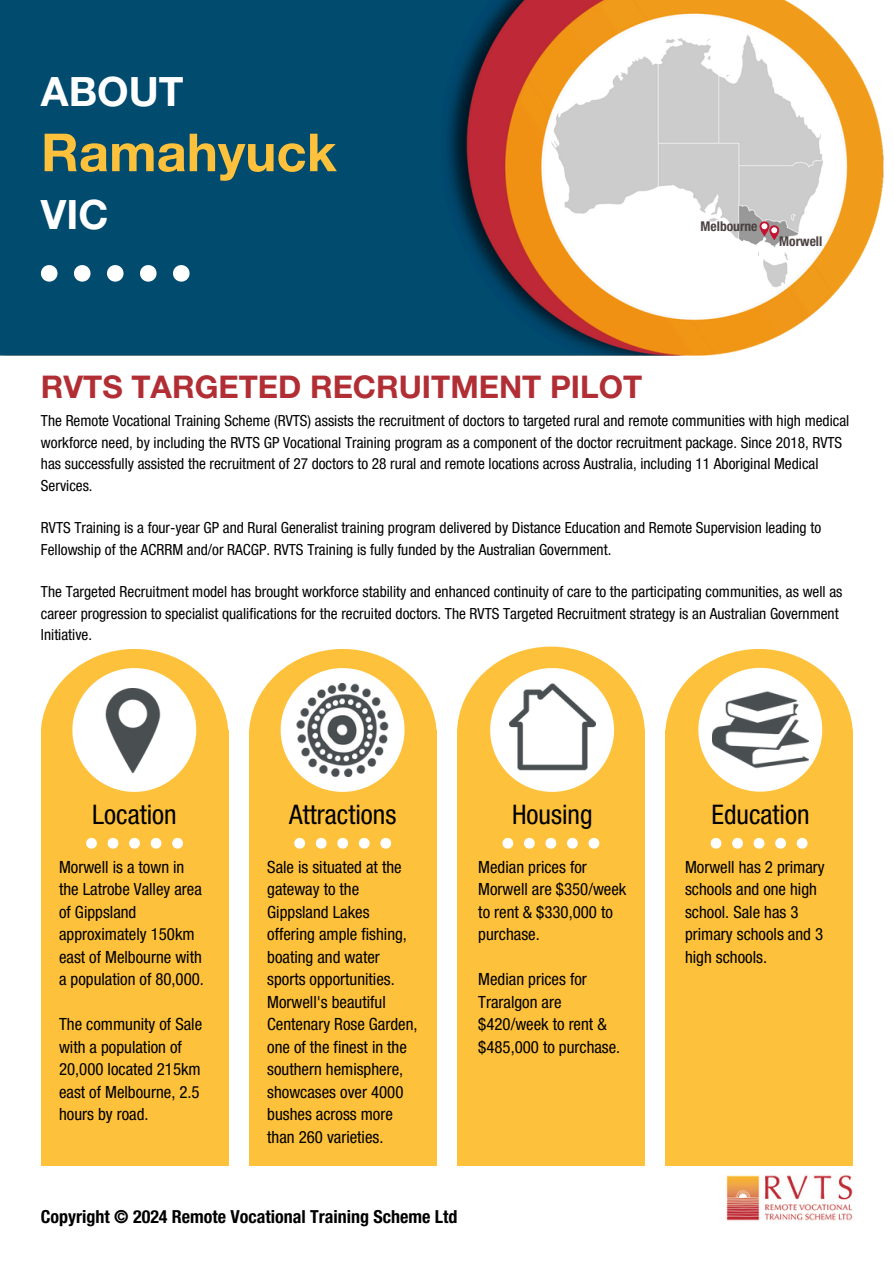
<style>
.page{position:relative;width:894px;height:1264px;background:#fff}
.page>*{position:absolute;margin:0;border:0;box-sizing:border-box;transform-origin:0 0}
.t1{font:700 52.5px "Helvetica Neue LT Pro";color:#fec13b}
.t2{font:700 40.5px "Helvetica Neue LT Pro";color:#fff}
.t3{font:700 31.35px "Helvetica Neue LT Pro";color:#b12e35}
.t4{font:condensed 27px "Helvetica Neue LT Pro";color:#000}
.t5{font:700 condensed 18px "Helvetica Neue LT Pro";color:#000}
.t6{font:condensed 16.8px/22.5px "Helvetica Neue LT Pro";color:#000}
.t7{font:condensed 15.3px/21.3px "Helvetica Neue LT Pro";color:#000}
.t8{font:700 condensed 13.5px "Helvetica Neue LT Pro";color:#4c4141}
</style>
<div class="page">
<img style="left:726px;top:1174px;width:127px;height:47px">
<img style="left:0;top:0;width:884px;height:355px">
<div style="left:41px;top:730px;width:187px;height:435px;background:#fec13b"></div>
<div style="left:41px;top:649px;width:187px;height:174px;background:#fec13b;border-radius:50%"></div>
<svg style="left:72px;top:668px;width:124px;height:124px"></svg>
<img style="left:91px;top:688px;width:84px;height:84px">
<svg style="left:86px;top:837px;width:11px;height:11px"></svg>
<svg style="left:108px;top:837px;width:10px;height:11px"></svg>
<svg style="left:129px;top:837px;width:11px;height:11px"></svg>
<svg style="left:151px;top:837px;width:10px;height:11px"></svg>
<svg style="left:172px;top:837px;width:11px;height:11px"></svg>
<svg style="left:41px;top:265px;width:16px;height:16px"></svg>
<svg style="left:74px;top:265px;width:16px;height:16px"></svg>
<svg style="left:107px;top:265px;width:16px;height:16px"></svg>
<svg style="left:140px;top:265px;width:16px;height:16px"></svg>
<svg style="left:173px;top:265px;width:16px;height:16px"></svg>
<div style="left:249px;top:730px;width:187px;height:435px;background:#fec13b"></div>
<div style="left:249px;top:649px;width:187px;height:174px;background:#fec13b;border-radius:50%"></div>
<svg style="left:280px;top:668px;width:124px;height:124px"></svg>
<img style="left:296px;top:683px;width:93px;height:93px">
<svg style="left:294px;top:837px;width:11px;height:11px"></svg>
<svg style="left:316px;top:837px;width:10px;height:11px"></svg>
<svg style="left:337px;top:837px;width:11px;height:11px"></svg>
<svg style="left:359px;top:837px;width:10px;height:11px"></svg>
<svg style="left:380px;top:837px;width:11px;height:11px"></svg>
<div style="left:457px;top:730px;width:187px;height:435px;background:#fec13b"></div>
<div style="left:457px;top:646px;width:187px;height:174px;background:#fec13b;border-radius:50%"></div>
<svg style="left:490px;top:668px;width:124px;height:124px"></svg>
<img style="left:509px;top:683px;width:86px;height:87px">
<svg style="left:502px;top:837px;width:11px;height:11px"></svg>
<svg style="left:524px;top:837px;width:10px;height:11px"></svg>
<svg style="left:545px;top:837px;width:11px;height:11px"></svg>
<svg style="left:567px;top:837px;width:10px;height:11px"></svg>
<svg style="left:588px;top:837px;width:11px;height:11px"></svg>
<div style="left:665px;top:730px;width:187px;height:435px;background:#fec13b"></div>
<div style="left:665px;top:649px;width:187px;height:174px;background:#fec13b;border-radius:50%"></div>
<svg style="left:698px;top:668px;width:124px;height:123px"></svg>
<img style="left:712px;top:682px;width:96px;height:95px">
<svg style="left:710px;top:837px;width:11px;height:11px"></svg>
<svg style="left:732px;top:837px;width:10px;height:11px"></svg>
<svg style="left:753px;top:837px;width:11px;height:11px"></svg>
<svg style="left:775px;top:837px;width:10px;height:11px"></svg>
<svg style="left:796px;top:837px;width:11px;height:11px"></svg>
<img style="left:550px;top:34px;width:273px;height:253px">
<svg style="left:769px;top:225px;width:10px;height:15px"></svg>
<svg style="left:759px;top:221px;width:10px;height:15px"></svg>
<svg style="left:761px;top:223px;width:16px;height:10px"></svg>
<p class="t2" style="left:41px;top:77px;width:144px">ABOUT</p>
<p class="t1" style="left:41px;top:134px;width:297px">Ramahyuck</p>
<p class="t2" style="left:41px;top:200px;width:69px">VIC</p>
<p class="t3" style="left:41px;top:375px;width:602px">RVTS TARGETED RECRUITMENT PILOT</p>
<h6 class="t8" style="left:700px;top:221px;width:58px">Melbourne</h6>
<h4 class="t8" style="left:779px;top:237px;width:45px">Morwell</h4>
<p class="t7" style="left:41px;top:412px;width:809px">The Remote Vocational Training Scheme (RVTS) assists the recruitment of doctors to targeted rural and remote communities with high medical workforce need, by including the RVTS GP Vocational Training program as a component of the doctor recruitment package. Since 2018, RVTS has successfully assisted the recruitment of 27 doctors to 28 rural and remote locations across Australia, including 11 Aboriginal Medical Services.</p>
<p class="t7" style="left:41px;top:519px;width:781px">RVTS Training is a four-year GP and Rural Generalist training program delivered by Distance Education and Remote Supervision leading to<br>Fellowship of the ACRRM and/or RACGP. RVTS Training is fully funded by the Australian Government.</p>
<p class="t7" style="left:41px;top:583px;width:802px">The Targeted Recruitment model has brought workforce stability and enhanced continuity of care to the participating communities, as well as career progression to specialist qualifications for the recruited doctors. The RVTS Targeted Recruitment strategy is an Australian Government<br>Initiative.</p>
<p class="t4" style="left:92px;top:805px;width:86px">Location</p>
<p class="t4" style="left:289px;top:805px;width:108px">Attractions</p>
<p class="t4" style="left:512px;top:805px;width:82px">Housing</p>
<h3 class="t4" style="left:711px;top:805px;width:99px">Education</h3>
<p class="t6" style="left:59px;top:858px;width:146px">Morwell is a town in the Latrobe Valley area of Gippsland approximately 150km east of Melbourne with a population of 80,000.</p>
<p class="t6" style="left:59px;top:1015px;width:145px">The community of Sale with a population of<br>20,000 located 215km east of Melbourne, 2.5 hours by road.</p>
<p class="t6" style="left:267px;top:858px;width:152px">Sale is situated at the gateway to the<br>Gippsland Lakes offering ample fishing, boating and water sports opportunities.<br>Morwell's beautiful<br>Centenary Rose Garden, one of the finest in the southern hemisphere, showcases over 4000 bushes across more than 260 varieties.</p>
<p class="t6" style="left:478px;top:858px;width:149px">Median prices for<br>Morwell are $350/week to rent &amp; $330,000 to purchase.</p>
<h4 class="t6" style="left:478px;top:970px;width:143px">Median prices for<br>Traralgon are $420/week to rent &amp; $485,000 to purchase.</h4>
<h6 class="t5" style="left:41px;top:1209px;width:418px">Copyright © 2024 Remote Vocational Training Scheme Ltd</h6>
<p class="t6" style="left:684px;top:858px;width:141px">Morwell has 2 primary schools and one high school. Sale has 3 primary schools and 3 high schools.</p>
</div>
